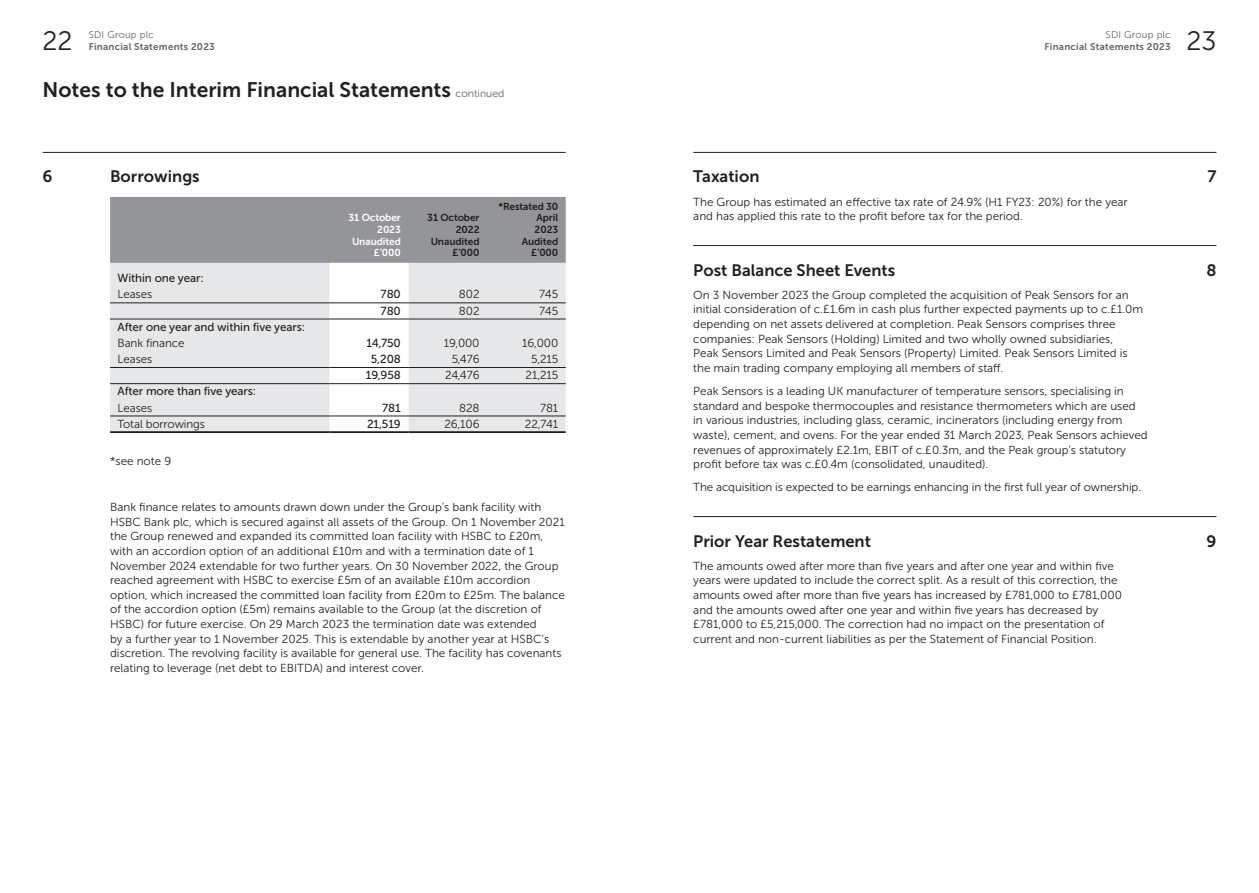
<style>
.page{position:relative;width:1259px;height:893px;background:#fff}
.page>*{position:absolute;margin:0;border:0;box-sizing:border-box;transform-origin:0 0}
.t1{font:26.7px "Museo Sans 300";color:#231f20}
.t2{font:21px "Museo Sans 700";color:#231f20}
.t3{font:16.5px "Museo Sans 700";color:#231f20}
.t4{font:11.7px/14.5px "Museo Sans 300";color:#231f20}
.t5{font:11.7px "Museo Sans 500";letter-spacing:-.01em;color:#231f20}
.t6{font:10.2px/11.6px "Museo Sans 700";letter-spacing:-.01em;color:#231f20;text-align:right}
.t7{font:10.2px/11.6px "Museo Sans 700";letter-spacing:-.01em;color:#fff;text-align:right}
.t8{font:9.75px "Museo Sans 700";letter-spacing:.025em;color:#636366}
.t9{font:9.75px "Museo Sans 300";letter-spacing:.025em;color:#636366}
.s1{font-family:"Museo Sans 300";font-size:10.5px;color:#636366}
</style>
<div class="page">
<hr style="left:693px;top:152px;width:523px;height:1px;background:#231f20">
<hr style="left:693px;top:245px;width:523px;height:1px;background:#231f20">
<hr style="left:693px;top:516px;width:523px;height:1px;background:#231f20">
<hr style="left:43px;top:152px;width:523px;height:1px;background:#231f20">
<svg style="left:110px;top:197px;width:456px;height:234px;background:#cfd0d2"></svg>
<hr style="left:110px;top:319px;width:220px;height:1px;background:#231f20">
<hr style="left:330px;top:319px;width:78px;height:1px;background:#231f20">
<hr style="left:408px;top:319px;width:79px;height:1px;background:#231f20">
<hr style="left:487px;top:319px;width:79px;height:1px;background:#231f20">
<hr style="left:110px;top:303px;width:220px;height:1px;background:#231f20">
<hr style="left:330px;top:303px;width:78px;height:1px;background:#231f20">
<hr style="left:408px;top:303px;width:79px;height:1px;background:#231f20">
<hr style="left:487px;top:303px;width:79px;height:1px;background:#231f20">
<hr style="left:110px;top:367px;width:220px;height:1px;background:#231f20">
<hr style="left:330px;top:367px;width:78px;height:1px;background:#231f20">
<hr style="left:408px;top:367px;width:79px;height:1px;background:#231f20">
<hr style="left:487px;top:367px;width:79px;height:1px;background:#231f20">
<hr style="left:110px;top:416px;width:220px;height:1px;background:#231f20">
<hr style="left:330px;top:416px;width:78px;height:1px;background:#231f20">
<hr style="left:408px;top:416px;width:79px;height:1px;background:#231f20">
<hr style="left:487px;top:416px;width:79px;height:1px;background:#231f20">
<hr style="left:110px;top:383px;width:220px;height:1px;background:#231f20">
<hr style="left:330px;top:383px;width:78px;height:1px;background:#231f20">
<hr style="left:408px;top:383px;width:79px;height:1px;background:#231f20">
<hr style="left:487px;top:383px;width:79px;height:1px;background:#231f20">
<hr style="left:110px;top:431px;width:220px;height:2px;background:#231f20">
<hr style="left:330px;top:431px;width:78px;height:2px;background:#231f20">
<hr style="left:408px;top:431px;width:79px;height:2px;background:#231f20">
<hr style="left:487px;top:431px;width:79px;height:2px;background:#231f20">
<h1 class="t1" style="left:43px;top:26px;width:32px">22</h1>
<p class="t9" style="left:89px;top:30px;width:67px">SDI Group plc</p>
<p class="t8" style="left:89px;top:41px;width:128px">Financial Statements 2023</p>
<h2 class="t2" style="left:43px;top:78px;width:463px">Notes to the Interim Financial Statements <span class="s1">continued</span></h2>
<h3 class="t3" style="left:43px;top:168px;width:11px">6</h3>
<h3 class="t3" style="left:110px;top:168px;width:91px">Borrowings</h3>
<p class="t7" style="left:349px;top:212px;width:54px">31 October<br>2023<br>Unaudited £’000</p>
<p class="t6" style="left:427px;top:212px;width:54px">31 October<br>2022<br>Unaudited £’000</p>
<p class="t6" style="left:498px;top:200px;width:61px">*Restated 30<br>April<br>2023<br>Audited £’000</p>
<p class="t5" style="left:117px;top:272px;width:88px">Within one year:</p>
<p class="t4" style="left:117px;top:287px;width:36px">Leases</p>
<p class="t5" style="left:381px;top:288px;width:22px">780</p>
<p class="t4" style="left:459px;top:287px;width:22px">802</p>
<p class="t4" style="left:539px;top:287px;width:20px">745</p>
<p class="t5" style="left:381px;top:304px;width:22px">780</p>
<p class="t4" style="left:459px;top:303px;width:22px">802</p>
<p class="t4" style="left:539px;top:303px;width:20px">745</p>
<p class="t5" style="left:117px;top:320px;width:189px">After one year and within five years:</p>
<p class="t4" style="left:117px;top:336px;width:68px">Bank finance</p>
<p class="t5" style="left:366px;top:336px;width:36px">14,750</p>
<p class="t4" style="left:444px;top:336px;width:37px">19,000</p>
<p class="t4" style="left:522px;top:336px;width:37px">16,000</p>
<p class="t4" style="left:117px;top:352px;width:36px">Leases</p>
<p class="t5" style="left:371px;top:353px;width:31px">5,208</p>
<p class="t4" style="left:452px;top:352px;width:29px">5,476</p>
<p class="t4" style="left:531px;top:352px;width:29px">5,215</p>
<p class="t5" style="left:366px;top:369px;width:37px">19,958</p>
<p class="t4" style="left:445px;top:368px;width:36px">24,476</p>
<p class="t4" style="left:525px;top:368px;width:34px">21,215</p>
<p class="t5" style="left:118px;top:385px;width:140px">After more than five years:</p>
<p class="t4" style="left:118px;top:400px;width:36px">Leases</p>
<p class="t5" style="left:382px;top:401px;width:20px">781</p>
<p class="t4" style="left:459px;top:400px;width:22px">828</p>
<p class="t4" style="left:540px;top:400px;width:20px">781</p>
<p class="t4" style="left:118px;top:416px;width:89px">Total borrowings</p>
<p class="t5" style="left:367px;top:417px;width:35px">21,519</p>
<p class="t4" style="left:444px;top:416px;width:37px">26,106</p>
<p class="t4" style="left:525px;top:416px;width:35px">22,741</p>
<p class="t4" style="left:110px;top:454px;width:63px">*see note 9</p>
<p class="t4" style="left:110px;top:500px;width:456px">Bank finance relates to amounts drawn down under the Group’s bank facility with HSBC Bank plc, which is secured against all assets of the Group. On 1 November 2021 the Group renewed and expanded its committed loan facility with HSBC to £20m, with an accordion option of an additional £10m and with a termination date of 1<br>November 2024 extendable for two further years. On 30 November 2022, the Group reached agreement with HSBC to exercise £5m of an available £10m accordion option, which increased the committed loan facility from £20m to £25m. The balance of the accordion option (£5m) remains available to the Group (at the discretion of HSBC) for future exercise. On 29 March 2023 the termination date was extended<br>by a further year to 1 November 2025. This is extendable by another year at HSBC’s discretion. The revolving facility is available for general use. The facility has covenants relating to leverage (net debt to EBITDA) and interest cover.</p>
<p class="t9" style="left:1105px;top:30px;width:67px">SDI Group plc</p>
<p class="t8" style="left:1044px;top:41px;width:128px">Financial Statements 2023</p>
<h1 class="t1" style="left:1186px;top:26px;width:32px">23</h1>
<h3 class="t3" style="left:693px;top:168px;width:68px">Taxation</h3>
<h3 class="t3" style="left:1207px;top:168px;width:10px">7</h3>
<p class="t4" style="left:693px;top:194px;width:436px">The Group has estimated an effective tax rate of 24.9% (H1 FY23: 20%) for the year and has applied this rate to the profit before tax for the period.</p>
<h3 class="t3" style="left:693px;top:261px;width:203px">Post Balance Sheet Events</h3>
<h3 class="t3" style="left:1206px;top:261px;width:12px">8</h3>
<p class="t4" style="left:693px;top:288px;width:451px">On 3 November 2023 the Group completed the acquisition of Peak Sensors for an initial consideration of c.£1.6m in cash plus further expected payments up to c.£1.0m depending on net assets delivered at completion. Peak Sensors comprises three companies: Peak Sensors (Holding) Limited and two wholly owned subsidiaries,<br>Peak Sensors Limited and Peak Sensors (Property) Limited. Peak Sensors Limited is the main trading company employing all members of staff.</p>
<p class="t4" style="left:693px;top:384px;width:456px">Peak Sensors is a leading UK manufacturer of temperature sensors, specialising in standard and bespoke thermocouples and resistance thermometers which are used in various industries, including glass, ceramic, incinerators (including energy from waste), cement, and ovens. For the year ended 31 March 2023, Peak Sensors achieved revenues of approximately £2.1m, EBIT of c.£0.3m, and the Peak group’s statutory profit before tax was c.£0.4m (consolidated, unaudited).</p>
<p class="t4" style="left:693px;top:480px;width:449px">The acquisition is expected to be earnings enhancing in the first full year of ownership.</p>
<h3 class="t3" style="left:693px;top:532px;width:179px">Prior Year Restatement</h3>
<h3 class="t3" style="left:1206px;top:532px;width:11px">9</h3>
<p class="t4" style="left:693px;top:559px;width:430px">The amounts owed after more than five years and after one year and within five years were updated to include the correct split. As a result of this correction, the amounts owed after more than five years has increased by £781,000 to £781,000 and the amounts owed after one year and within five years has decreased by £781,000 to £5,215,000. The correction had no impact on the presentation of current and non-current liabilities as per the Statement of Financial Position.</p>
</div>
